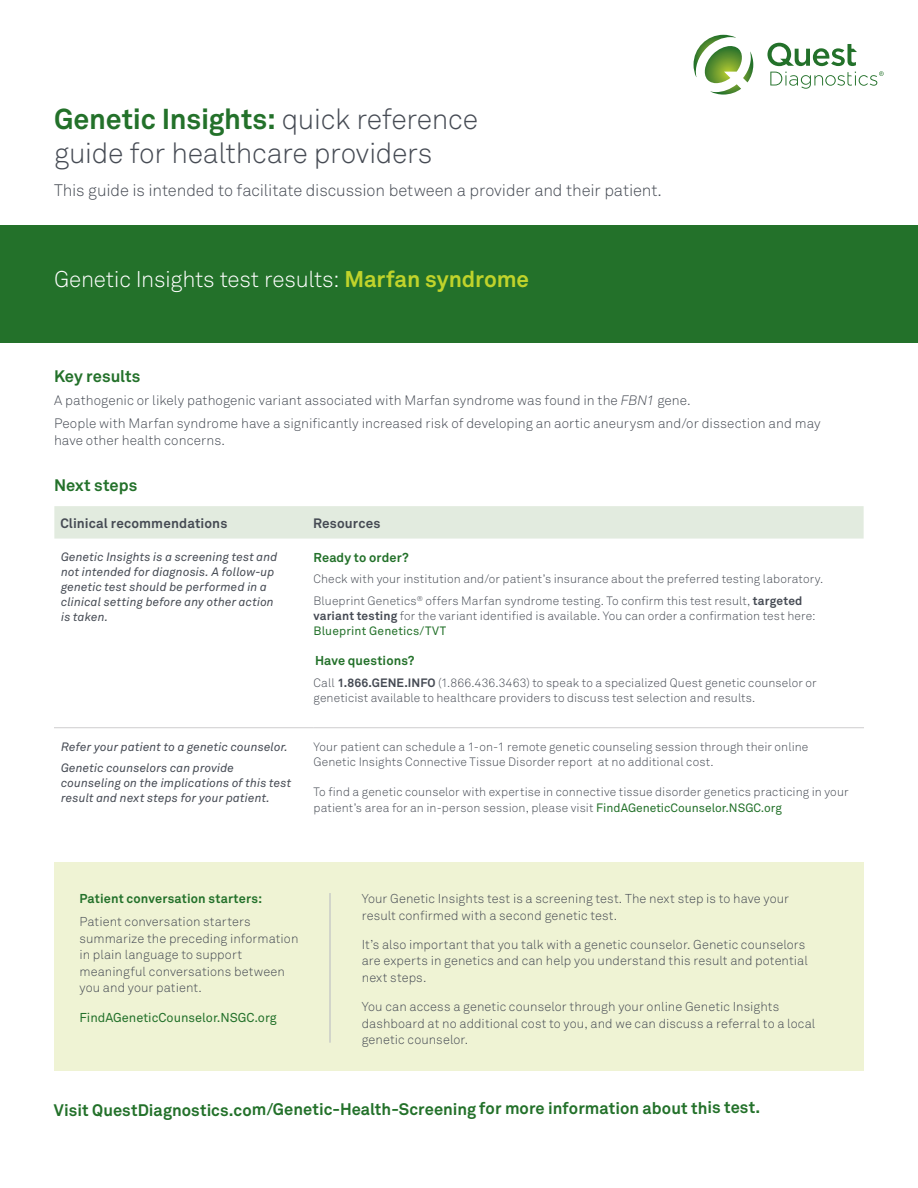
<style>
.page{position:relative;width:918px;height:1188px;background:#fff}
.page>*{position:absolute;margin:0;border:0;box-sizing:border-box;transform-origin:0 0}
.FAQ_Answers{font:700 28.5px "Akkurat Pro";letter-spacing:-.005em;color:#23712a}
.FAQ_Answers-2{font:300 28.5px "Akkurat Pro";letter-spacing:-.015em;color:#464b54}
.Title_Front{font:300 22.5px "Akkurat Pro";letter-spacing:-.01em;color:#fff}
.t1{font:700 16.5px "Akkurat Pro";letter-spacing:-.005em;color:#23712a}
.FAQ_Answers-3{font:300 16.5px "Akkurat Pro";letter-spacing:-.005em;color:#464b54}
.t2{font:300 13.5px/16.5px "Akkurat Pro";letter-spacing:.005em;color:#464b54}
.t3{font:700 13.5px "Akkurat Pro";letter-spacing:.01em;color:#464b54}
.Body_Copy{font:300 12.75px/16.5px "Akkurat Pro";letter-spacing:.005em;color:#464b54}
.Body_Copy-2{font:700 12.75px "Akkurat Pro";letter-spacing:.01em;color:#23712a}
.t4{font:12.75px "Akkurat Pro";color:#23712a}
.t5{font:300 12px/15px "Akkurat Pro";letter-spacing:.01em;color:#464b54}
.t6{font:italic 12px/15px "Akkurat Pro";letter-spacing:.01em;color:#464b54}
.s1{font-weight:300;color:#464b54}
.s2{font-weight:700;color:#c0d32b}
.s3{font-style:italic}
.s4{font-weight:700}
.s5{font-weight:400;color:#23712a}
</style>
<div class="page">
<div style="left:54px;top:506px;width:810px;height:33px;background:#e2ebdf"></div>
<hr style="left:54px;top:727px;width:259px;height:1px;background:#cecdce">
<hr style="left:313px;top:727px;width:551px;height:1px;background:#cecdce">
<div style="left:54px;top:863px;width:810px;height:208px;background:#eff3d4"></div>
<div style="left:0;top:225px;width:918px;height:118px;background:#23712a"></div>
<svg style="left:694px;top:35px;width:59px;height:60px"></svg>
<svg style="left:767px;top:43px;width:117px;height:46px"></svg>
<hr style="left:330px;top:893px;width:1px;height:150px;background:#b7b9c1">
<p class="FAQ_Answers" style="left:54px;top:101px;width:426px">Genetic Insights: <span class="s1">quick reference</span></p>
<p class="FAQ_Answers-2" style="left:54px;top:136px;width:380px">guide for healthcare providers</p>
<p class="FAQ_Answers-3" style="left:54px;top:181px;width:609px">This guide is intended to facilitate discussion between a provider and their patient.</p>
<p class="Title_Front" style="left:54px;top:266px;width:477px">Genetic Insights test results: <span class="s2">Marfan syndrome</span></p>
<p class="t1" style="left:54px;top:366px;width:88px">Key results</p>
<p class="t2" style="left:54px;top:392px;width:638px">A pathogenic or likely pathogenic variant associated with Marfan syndrome was found in the <span class="s3">FBN1</span> gene.</p>
<p class="t2" style="left:54px;top:415px;width:768px">People with Marfan syndrome have a significantly increased risk of developing an aortic aneurysm and/or dissection and may have other health concerns.</p>
<p class="t1" style="left:54px;top:475px;width:85px">Next steps</p>
<p class="t3" style="left:60px;top:515px;width:169px">Clinical recommendations</p>
<p class="t3" style="left:313px;top:515px;width:69px">Resources</p>
<p class="t6" style="left:61px;top:549px;width:218px">Genetic Insights is a screening test and not intended for diagnosis. A follow-up genetic test should be performed in a clinical setting before any other action is taken.</p>
<p class="Body_Copy-2" style="left:314px;top:549px;width:97px">Ready to order?</p>
<p class="t5" style="left:314px;top:572px;width:511px">Check with your institution and/or patient’s insurance about the preferred testing laboratory.</p>
<p class="t5" style="left:314px;top:593px;width:503px">Blueprint Genetics<sup>®</sup> offers Marfan syndrome testing. To confirm this test result, <span class="s4">targeted variant testing</span> for the variant identified is available. You can order a confirmation test here:<br><span class="s5">Blueprint Genetics/TVT</span></p>
<p class="Body_Copy-2" style="left:315px;top:653px;width:101px">Have questions?</p>
<p class="t5" style="left:314px;top:675px;width:505px">Call <span class="s4">1.866.GENE.INFO</span> (1.866.436.3463) to speak to a specialized Quest genetic counselor or geneticist available to healthcare providers to discuss test selection and results.</p>
<p class="t6" style="left:61px;top:739px;width:229px">Refer your patient to a genetic counselor.</p>
<p class="t6" style="left:61px;top:761px;width:232px">Genetic counselors can provide counseling on the implications of this test result and next steps for your patient.</p>
<p class="t5" style="left:314px;top:739px;width:496px">Your patient can schedule a 1-on-1 remote genetic counseling session through their online</p>
<p class="t5" style="left:314px;top:754px;width:401px">Genetic Insights Connective Tissue Disorder report at no additional cost.</p>
<p class="t5" style="left:314px;top:784px;width:537px">To find a genetic counselor with expertise in connective tissue disorder genetics practicing in your</p>
<p class="t5" style="left:314px;top:800px;width:470px">patient’s area for an in-person session, please visit <span class="s5">FindAGeneticCounselor.NSGC.org</span></p>
<p class="Body_Copy-2" style="left:80px;top:891px;width:184px">Patient conversation starters:</p>
<p class="Body_Copy" style="left:80px;top:914px;width:220px">Patient conversation starters summarize the preceding information in plain language to support meaningful conversations between you and your patient.</p>
<p class="t4" style="left:80px;top:1010px;width:199px">FindAGeneticCounselor.NSGC.org</p>
<p class="Body_Copy" style="left:362px;top:890px;width:429px">Your Genetic Insights test is a screening test. The next step is to have your result confirmed with a second genetic test.</p>
<p class="Body_Copy" style="left:362px;top:936px;width:448px">It’s also important that you talk with a genetic counselor. Genetic counselors are experts in genetics and can help you understand this result and potential next steps.</p>
<p class="Body_Copy" style="left:362px;top:998px;width:455px">You can access a genetic counselor through your online Genetic Insights dashboard at no additional cost to you, and we can discuss a referral to a local genetic counselor.</p>
<p class="t1" style="left:54px;top:1099px;width:708px">Visit QuestDiagnostics.com/Genetic-Health-Screening for more information about this test.</p>
</div>
